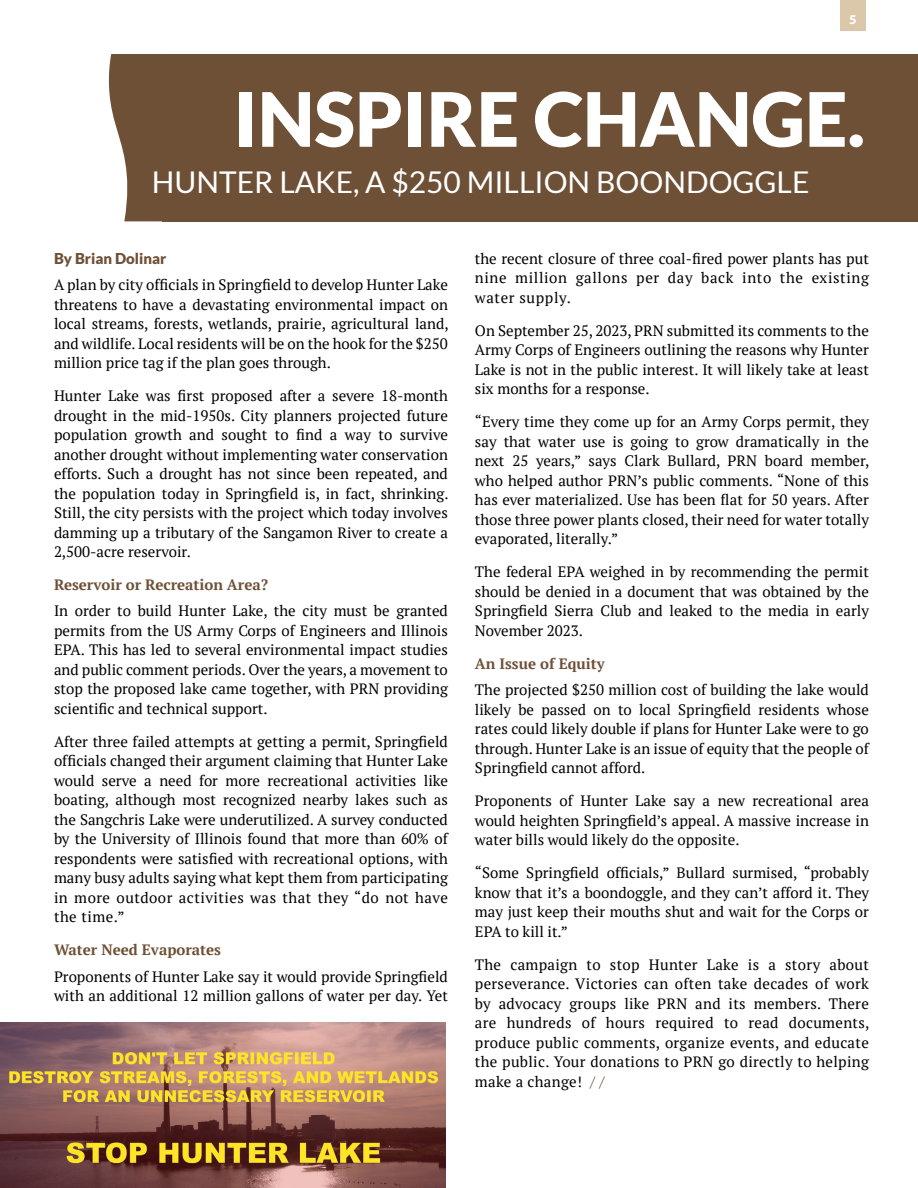
<style>
.page{position:relative;width:918px;height:1188px;background:#fff}
.page>*{position:absolute;margin:0;border:0;box-sizing:border-box;transform-origin:0 0}
.t1{font:900 75px "Lato";color:#fff}
.t2{font:30px "Lato";color:#fff}
.Newsletter_Text_Box{font:15px/19.5px "PT Serif";color:#000;text-align:justify}
.Newsletter_Text_Box-2{font:700 15px "PT Serif";color:#6e5036}
.Newsletter_Text_Box-3{font:900 15px "Lato";color:#6e5036}
.t3{font:700 13.5px "Myriad Pro";color:#fff}
.s1{color:#6e5036}
</style>
<div class="page">
<img style="left:0;top:1023px;width:446px;height:165px">
<svg style="left:108px;top:54px;width:55px;height:167px"></svg>
<div style="left:163px;top:54px;width:755px;height:167px;background:#6e5036"></div>
<div style="left:840px;top:0;width:26px;height:30px;background:#dbc8aa"></div>
<p class="t3" style="left:849px;top:11px;width:9px">5</p>
<p class="t1" style="left:234px;top:75px;width:633px">INSPIRE CHANGE.</p>
<p class="t2" style="left:152px;top:165px;width:659px">HUNTER LAKE, A $250 MILLION BOONDOGGLE</p>
<p class="Newsletter_Text_Box-3" style="left:54px;top:250px;width:114px">By Brian Dolinar</p>
<p class="Newsletter_Text_Box" style="left:54px;top:275px;width:396px">A plan by city officials in Springfield to develop Hunter Lake threatens to have a devastating environmental impact on local streams, forests, wetlands, prairie, agricultural land, and wildlife. Local residents will be on the hook for the $250 million price tag if the plan goes through.</p>
<p class="Newsletter_Text_Box" style="left:54px;top:386px;width:396px">Hunter Lake was first proposed after a severe 18-month drought in the mid-1950s. City planners projected future population growth and sought to find a way to survive another drought without implementing water conservation efforts. Such a drought has not since been repeated, and the population today in Springfield is, in fact, shrinking.<br>Still, the city persists with the project which today involves damming up a tributary of the Sangamon River to create a 2,500-acre reservoir.</p>
<p class="Newsletter_Text_Box-2" style="left:54px;top:575px;width:216px">Reservoir or Recreation Area?</p>
<p class="Newsletter_Text_Box" style="left:54px;top:601px;width:395px">In order to build Hunter Lake, the city must be granted permits from the US Army Corps of Engineers and Illinois EPA. This has led to several environmental impact studies and public comment periods. Over the years, a movement to stop the proposed lake came together, with PRN providing scientific and technical support.</p>
<p class="Newsletter_Text_Box" style="left:54px;top:732px;width:395px">After three failed attempts at getting a permit, Springfield officials changed their argument claiming that Hunter Lake would serve a need for more recreational activities like boating, although most recognized nearby lakes such as the Sangchris Lake were underutilized. A survey conducted by the University of Illinois found that more than 60% of respondents were satisfied with recreational options, with many busy adults saying what kept them from participating in more outdoor activities was that they “do not have the time.”</p>
<p class="Newsletter_Text_Box-2" style="left:54px;top:940px;width:169px">Water Need Evaporates</p>
<p class="Newsletter_Text_Box" style="left:54px;top:967px;width:395px">Proponents of Hunter Lake say it would provide Springfield with an additional 12 million gallons of water per day. Yet</p>
<p class="Newsletter_Text_Box" style="left:475px;top:249px;width:395px">the recent closure of three coal-fired power plants has put nine million gallons per day back into the existing water supply.</p>
<p class="Newsletter_Text_Box" style="left:475px;top:321px;width:395px">On September 25, 2023, PRN submitted its comments to the Army Corps of Engineers outlining the reasons why Hunter Lake is not in the public interest. It will likely take at least six months for a response.</p>
<p class="Newsletter_Text_Box" style="left:475px;top:412px;width:396px">“Every time they come up for an Army Corps permit, they say that water use is going to grow dramatically in the next 25 years,” says Clark Bullard, PRN board member, who helped author PRN’s public comments. “None of this has ever materialized. Use has been flat for 50 years. After those three power plants closed, their need for water totally evaporated, literally.”</p>
<p class="Newsletter_Text_Box" style="left:475px;top:562px;width:395px">The federal EPA weighed in by recommending the permit should be denied in a document that was obtained by the Springfield Sierra Club and leaked to the media in early November 2023.</p>
<p class="Newsletter_Text_Box-2" style="left:475px;top:654px;width:131px">An Issue of Equity</p>
<p class="Newsletter_Text_Box" style="left:475px;top:680px;width:395px">The projected $250 million cost of building the lake would likely be passed on to local Springfield residents whose rates could likely double if plans for Hunter Lake were to go through. Hunter Lake is an issue of equity that the people of Springfield cannot afford.</p>
<p class="Newsletter_Text_Box" style="left:475px;top:791px;width:395px">Proponents of Hunter Lake say a new recreational area would heighten Springfield’s appeal. A massive increase in water bills would likely do the opposite.</p>
<p class="Newsletter_Text_Box" style="left:475px;top:863px;width:395px">“Some Springfield officials,” Bullard surmised, “probably know that it’s a boondoggle, and they can’t afford it. They may just keep their mouths shut and wait for the Corps or EPA to kill it.”</p>
<p class="Newsletter_Text_Box" style="left:475px;top:955px;width:396px">The campaign to stop Hunter Lake is a story about perseverance. Victories can often take decades of work by advocacy groups like PRN and its members. There are hundreds of hours required to read documents, produce public comments, organize events, and educate the public. Your donations to PRN go directly to helping make a change! <span class="s1">/ /</span></p>
</div>
